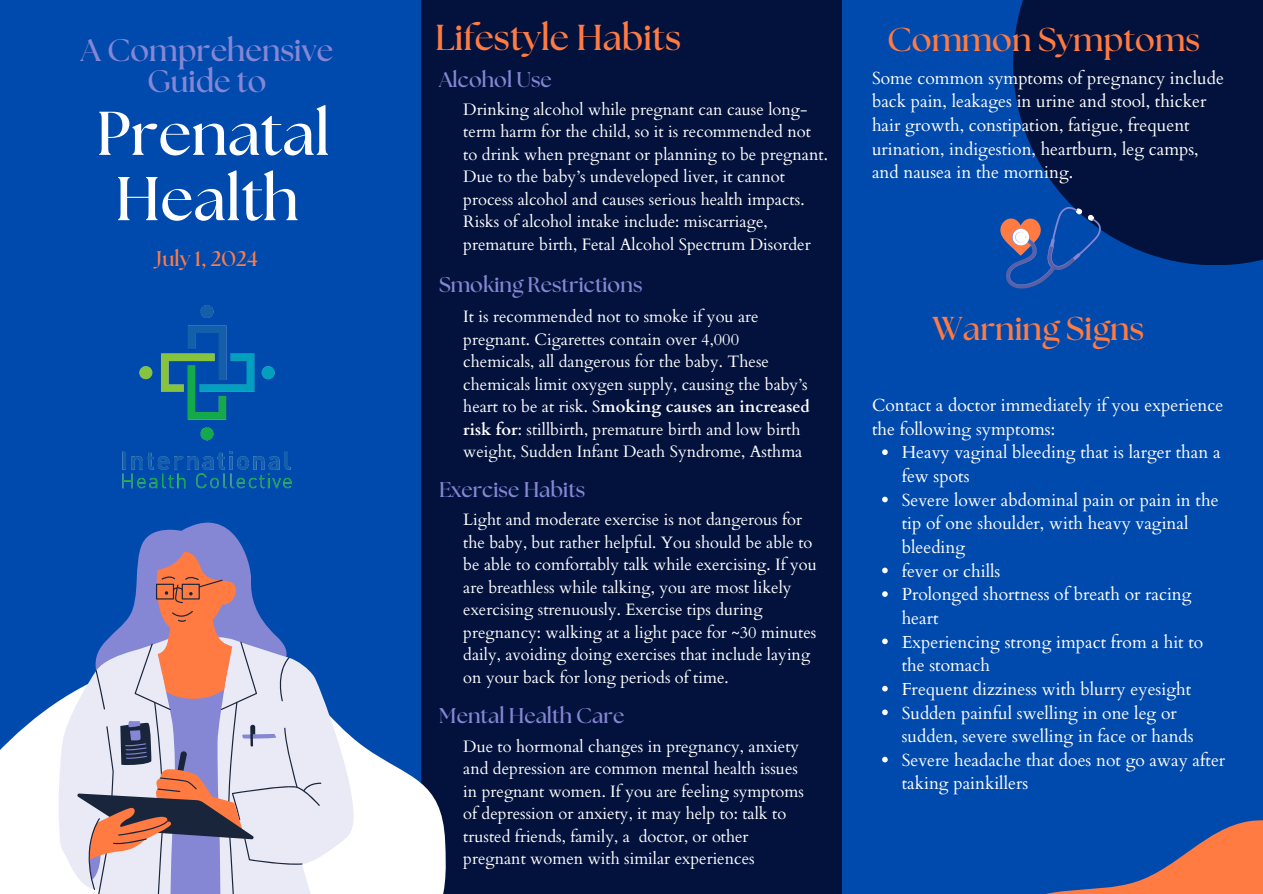
<style>
.page{position:relative;width:1263px;height:894px;background:#fff}
.page>*{position:absolute;margin:0;border:0;box-sizing:border-box;transform-origin:0 0}
.t1{font:700 61.65px/65.2px "The Seasons";color:#fff;text-align:center}
.t2{font:700 36px "The Seasons";color:#ff7b42}
.t3{font:700 33px "The Seasons";color:#ff7b42}
.t4{font:700 31.2px/30.3px "The Seasons";color:#8687d4;text-align:center}
.t5{font:700 21.15px "The Seasons";color:#8687d4}
.t6{font:700 21.15px "The Seasons";color:#ff7b42}
.t7{font:17.4px/23.7px "Cardo";color:#fff}
.t8{font:16.5px/22.5px "Cardo";color:#fff}
.s1{font-weight:700}
</style>
<div class="page">
<div style="left:0;top:0;width:1263px;height:893px;background:#004aad"></div>
<div style="left:421px;top:0;width:421px;height:893px;background:#03123d"></div>
<svg style="left:0;top:701px;width:446px;height:192px;fill:#fff"></svg>
<svg style="left:1051px;top:820px;width:212px;height:73px"></svg>
<svg style="left:58px;top:690px;width:298px;height:203px;background:#d7dff1"></svg>
<svg style="left:77px;top:522px;width:244px;height:371px"></svg>
<div style="left:1013px;top:0;width:250px;height:265px;background:#03123d"></div>
<svg style="left:1000px;top:207px;width:100px;height:81px"></svg>
<svg style="left:882px;top:449px;width:6px;height:6px"></svg>
<svg style="left:882px;top:496px;width:6px;height:6px"></svg>
<svg style="left:882px;top:567px;width:6px;height:6px"></svg>
<svg style="left:882px;top:591px;width:6px;height:5px"></svg>
<svg style="left:882px;top:638px;width:6px;height:6px"></svg>
<svg style="left:882px;top:685px;width:6px;height:6px"></svg>
<svg style="left:882px;top:709px;width:6px;height:6px"></svg>
<svg style="left:882px;top:756px;width:6px;height:6px"></svg>
<img style="left:122px;top:305px;width:170px;height:184px">
<h4 class="t4" style="left:81px;top:37px;width:254px">A Comprehensive<br>Guide to</h4>
<h2 class="t1" style="left:96px;top:104px;width:235px">Prenatal<br>Health</h2>
<p class="t6" style="left:156px;top:249px;width:103px">July 1, 2024</p>
<h4 class="t2" style="left:435px;top:21px;width:248px">Lifestyle Habits</h4>
<p class="t3" style="left:887px;top:24px;width:315px">Common Symptoms</p>
<p class="t5" style="left:439px;top:70px;width:114px">Alcohol Use</p>
<h4 class="t8" style="left:463px;top:98px;width:366px">Drinking alcohol while pregnant can cause long&shy;term harm for the child, so it is recommended not to drink when pregnant or planning to be pregnant.<br>Due to the baby’s undeveloped liver, it cannot process alcohol and causes serious health impacts.<br>Risks of alcohol intake include: miscarriage, premature birth, Fetal Alcohol Spectrum Disorder</h4>
<p class="t5" style="left:439px;top:274px;width:205px">Smoking Restrictions</p>
<h3 class="t8" style="left:463px;top:305px;width:348px">It is recommended not to smoke if you are pregnant. Cigarettes contain over 4,000 chemicals, all dangerous for the baby. These chemicals limit oxygen supply, causing the baby’s heart to be at risk. S<span class="s1">moking causes an increased risk for</span>: stillbirth, premature birth and low birth weight, Sudden Infant Death Syndrome, Asthma</h3>
<h1 class="t5" style="left:439px;top:479px;width:148px">Exercise Habits</h1>
<h4 class="t8" style="left:463px;top:508px;width:355px">Light and moderate exercise is not dangerous for the baby, but rather helpful. You should be able to be able to comfortably talk while exercising. If you are breathless while talking, you are most likely exercising strenuously. Exercise tips during pregnancy: walking at a light pace for ~30 minutes daily, avoiding doing exercises that include laying on your back for long periods of time.</h4>
<p class="t5" style="left:439px;top:706px;width:187px">Mental Health Care</p>
<p class="t8" style="left:463px;top:735px;width:342px">Due to hormonal changes in pregnancy, anxiety and depression are common mental health issues in pregnant women. If you are feeling symptoms of depression or anxiety, it may help to: talk to trusted friends, family, a doctor, or other pregnant women with similar experiences</p>
<p class="t7" style="left:872px;top:66px;width:353px">Some common symptoms of pregnancy include back pain, leakages in urine and stool, thicker hair growth, constipation, fatigue, frequent urination, indigestion, heartburn, leg camps, and nausea in the morning.</p>
<h4 class="t3" style="left:932px;top:313px;width:214px">Warning Signs</h4>
<h2 class="t7" style="left:872px;top:393px;width:353px">Contact a doctor immediately if you experience the following symptoms:</h2>
<p class="t7" style="left:902px;top:441px;width:320px">Heavy vaginal bleeding that is larger than a few spots</p>
<p class="t7" style="left:902px;top:488px;width:318px">Severe lower abdominal pain or pain in the tip of one shoulder, with heavy vaginal bleeding</p>
<h2 class="t7" style="left:902px;top:559px;width:100px">fever or chills</h2>
<p class="t7" style="left:902px;top:582px;width:291px">Prolonged shortness of breath or racing heart</p>
<p class="t7" style="left:902px;top:630px;width:303px">Experiencing strong impact from a hit to the stomach</p>
<p class="t7" style="left:902px;top:677px;width:291px">Frequent dizziness with blurry eyesight</p>
<p class="t7" style="left:902px;top:701px;width:294px">Sudden painful swelling in one leg or sudden, severe swelling in face or hands</p>
<p class="t7" style="left:902px;top:748px;width:325px">Severe headache that does not go away after taking painkillers</p>
</div>
